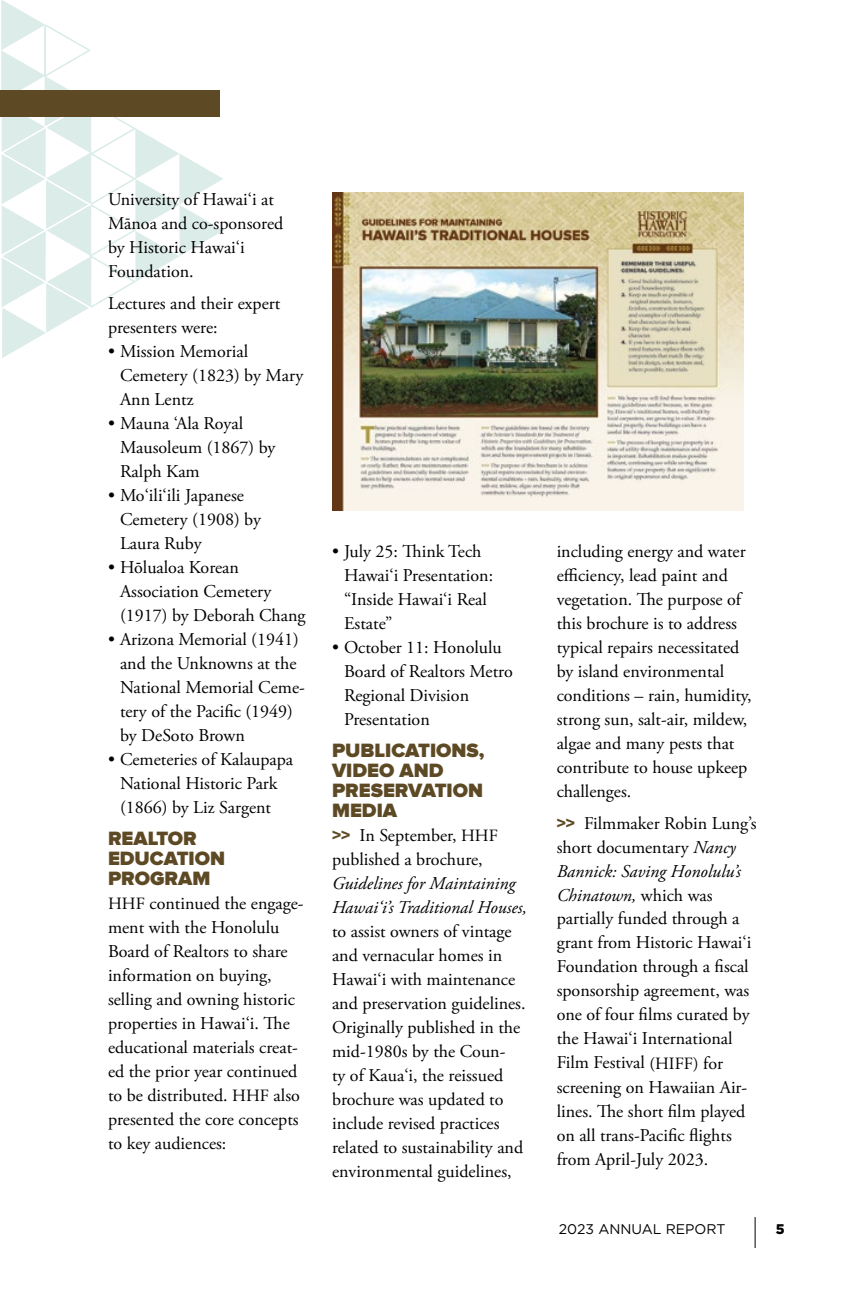
<style>
.page{position:relative;width:864px;height:1296px;background:#fff}
.page>*{position:absolute;margin:0;border:0;box-sizing:border-box;transform-origin:0 0}
.t1{font:900 20px/20px "Proxima Nova";color:#5d4a25}
.t2{font:18px/24px "Adobe Garamond Pro";color:#000}
.t3{font:italic 18px/24px "Adobe Garamond Pro";color:#000}
.t4{font:14px "Gotham";color:#000}
.t5{font:900 14px "Gotham";color:#000}
.s1{font-size:17.2px}
.s2{font-family:"Proxima Nova";font-weight:900;color:#5d4a25}
.s3{font-style:italic}
</style>
<div class="page">
<svg style="left:1px;top:0;width:222px;height:358px"></svg>
<div style="left:0;top:90px;width:219px;height:27px;background:#5d4a25"></div>
<hr style="left:755px;top:1217px;width:1px;height:31px;background:#000">
<img style="left:332px;top:192px;width:412px;height:318px">
<p class="t2" style="left:108px;top:188px;width:177px">University of Hawai‘i at<br>Mānoa and co-sponsored by Historic Hawai‘i<br>Foundation.</p>
<p class="t2" style="left:108px;top:292px;width:174px">Lectures and their expert presenters were:</p>
<p class="t2" style="left:120px;top:340px;width:185px;text-indent:-12px">• Mission Memorial<br>Cemetery (1823) by Mary<br>Ann Lentz</p>
<p class="t2" style="left:120px;top:412px;width:157px;text-indent:-12px">• Mauna ‘Ala Royal<br>Mausoleum (1867) by<br>Ralph Kam</p>
<p class="t2" style="left:120px;top:484px;width:143px;text-indent:-12px">• Mo‘ili‘ili Japanese<br>Cemetery (1908) by<br>Laura Ruby</p>
<p class="t2" style="left:120px;top:556px;width:187px;text-indent:-12px">• Hōlualoa Korean<br>Association Cemetery (1917) by Deborah Chang</p>
<p class="t2" style="left:120px;top:628px;width:186px;text-indent:-12px">• Arizona Memorial (1941) and the Unknowns at the<br>National Memorial Ceme&shy;tery of the Pacific (1949) by DeSoto Brown</p>
<p class="t2" style="left:108px;top:748px;width:187px;text-align:center">• Cemeteries of Kalaupapa<br>National Historic Park (1866) by Liz Sargent</p>
<p class="t1" style="left:108px;top:829px;width:119px">REALTOR<br>EDUCATION<br>PROGRAM</p>
<p class="t2" style="left:108px;top:892px;width:197px"><span class="s1">HHF</span> continued the engage&shy;ment with the Honolulu<br>Board of Realtors to share information on buying, selling and owning historic properties in Hawai‘i. The educational materials creat&shy;ed the prior year continued to be distributed. <span class="s1">HHF</span> also presented the core concepts to key audiences:</p>
<p class="t2" style="left:344px;top:540px;width:151px;text-indent:-12px">• July 25: Think Tech<br>Hawai‘i Presentation: “Inside Hawai‘i Real<br>Estate”</p>
<p class="t2" style="left:344px;top:636px;width:170px;text-indent:-12px">• October 11: Honolulu<br>Board of Realtors Metro<br>Regional Division<br>Presentation</p>
<p class="t1" style="left:332px;top:741px;width:154px">PUBLICATIONS,<br>VIDEO AND<br>PRESERVATION<br>MEDIA</p>
<p class="t2" style="left:332px;top:824px;width:168px"><span class="s2">&gt;&gt;</span> In September, <span class="s1">HHF </span>published a brochure,</p>
<p class="t3" style="left:332px;top:871px;width:196px">Guidelines for Maintaining<br>Hawai‘i’s Traditional Houses,</p>
<p class="t2" style="left:332px;top:920px;width:195px">to assist owners of vintage and vernacular homes in<br>Hawai‘i with maintenance and preservation guidelines.<br>Originally published in the mid-1980s by the Coun-<br>ty of Kaua‘i, the reissued brochure was updated to include revised practices related to sustainability and environmental guidelines,</p>
<p class="t2" style="left:557px;top:540px;width:197px">including energy and water efficiency, lead paint and vegetation. The purpose of this brochure is to address typical repairs necessitated by island environmental conditions – rain, humidity, strong sun, salt-air, mildew, algae and many pests that contribute to house upkeep challenges.</p>
<p class="t2" style="left:557px;top:811px;width:201px"><span class="s2">&gt;&gt;</span> Filmmaker Robin Lung’s short documentary <span class="s3">Nancy<br>Bannick: Saving Honolulu’s<br>Chinatown,</span> which was partially funded through a grant from Historic Hawai‘i<br>Foundation through a fiscal sponsorship agreement, was one of four films curated by the Hawai‘i International<br>Film Festival <span class="s1">(HIFF)</span> for screening on Hawaiian Air&shy;lines. The short film played on all trans-Pacific flights from April-July 2023.</p>
<p class="t4" style="left:559px;top:1220px;width:168px">2023 ANNUAL REPORT</p>
<p class="t5" style="left:776px;top:1219px;width:10px">5</p>
</div>
